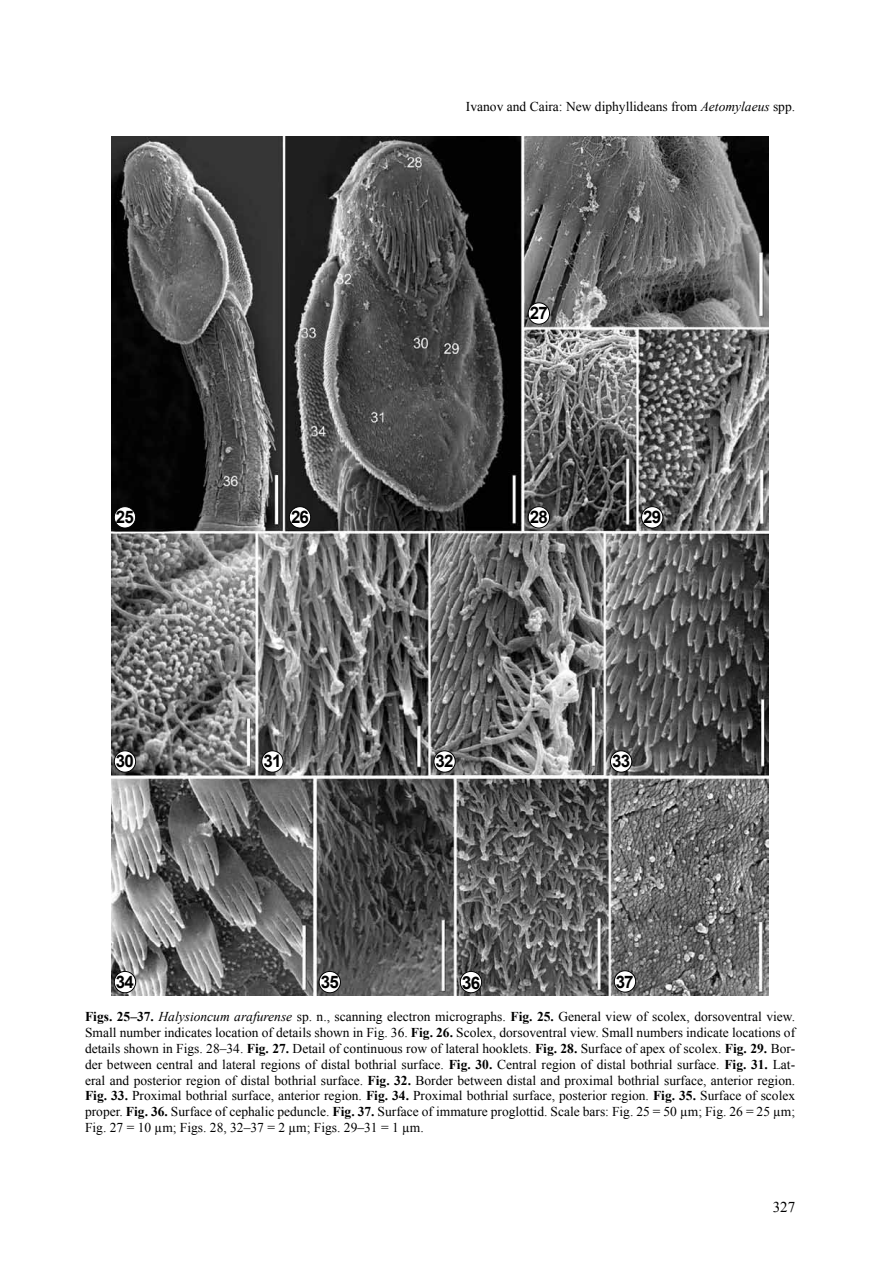
<style>
.page{position:relative;width:893px;height:1263px;background:#fff}
.page>*{position:absolute;margin:0;border:0;box-sizing:border-box;transform-origin:0 0}
.t1{font:700 18px "Arial";color:#000}
.t2{font:700 17.25px "Arial";letter-spacing:-.05em;color:#000}
.t3{font:15px "Times New Roman";color:#000}
.t4{font:13.5px/15.8px "Times New Roman";color:#000;text-align:justify}
.s1{font-style:italic}
.s2{font-size:17.25px}
.s3{font-weight:700}
</style>
<div class="page">
<img style="left:111px;top:136px;width:658px;height:859px">
<div style="left:642px;top:507px;width:21px;height:21px;background:#fff;border-radius:50%"></div>
<div style="left:641px;top:506px;width:22px;height:22px;border:1px solid #000;border-radius:50%"></div>
<div style="left:114px;top:751px;width:22px;height:21px;background:#fff;border-radius:50%"></div>
<div style="left:114px;top:751px;width:22px;height:21px;border:1px solid #000;border-radius:50%"></div>
<div style="left:262px;top:751px;width:21px;height:21px;background:#fff;border-radius:50%"></div>
<div style="left:262px;top:751px;width:21px;height:21px;border:1px solid #000;border-radius:50%"></div>
<div style="left:610px;top:751px;width:22px;height:21px;background:#fff;border-radius:50%"></div>
<div style="left:610px;top:751px;width:22px;height:21px;border:1px solid #000;border-radius:50%"></div>
<div style="left:114px;top:971px;width:22px;height:22px;background:#fff;border-radius:50%"></div>
<div style="left:114px;top:971px;width:22px;height:22px;border:1px solid #000;border-radius:50%"></div>
<div style="left:614px;top:971px;width:22px;height:21px;background:#fff;border-radius:50%"></div>
<div style="left:614px;top:970px;width:22px;height:22px;border:1px solid #000;border-radius:50%"></div>
<div style="left:434px;top:751px;width:21px;height:21px;background:#fff;border-radius:50%"></div>
<div style="left:434px;top:751px;width:21px;height:21px;border:1px solid #000;border-radius:50%"></div>
<div style="left:319px;top:971px;width:21px;height:22px;background:#fff;border-radius:50%"></div>
<div style="left:319px;top:971px;width:22px;height:22px;border:1px solid #000;border-radius:50%"></div>
<div style="left:460px;top:971px;width:22px;height:22px;background:#fff;border-radius:50%"></div>
<div style="left:460px;top:971px;width:22px;height:22px;border:1px solid #000;border-radius:50%"></div>
<div style="left:114px;top:507px;width:22px;height:21px;background:#fff;border-radius:50%"></div>
<div style="left:114px;top:506px;width:22px;height:22px;border:1px solid #000;border-radius:50%"></div>
<div style="left:289px;top:507px;width:22px;height:21px;background:#fff;border-radius:50%"></div>
<div style="left:289px;top:506px;width:22px;height:22px;border:1px solid #000;border-radius:50%"></div>
<div style="left:528px;top:303px;width:21px;height:21px;background:#fff;border-radius:50%"></div>
<div style="left:528px;top:303px;width:22px;height:21px;border:1px solid #000;border-radius:50%"></div>
<div style="left:528px;top:507px;width:21px;height:21px;background:#fff;border-radius:50%"></div>
<div style="left:528px;top:506px;width:22px;height:22px;border:1px solid #000;border-radius:50%"></div>
<p class="t4" style="left:466px;top:98px;width:331px">Ivanov and Caira: New diphyllideans from <span class="s1">Aetomylaeus</span> spp.</p>
<p class="t2" style="left:116px;top:506px;width:19px">25</p>
<p class="t2" style="left:291px;top:506px;width:19px">26</p>
<p class="t2" style="left:530px;top:302px;width:19px">27</p>
<p class="t2" style="left:530px;top:506px;width:19px">28</p>
<p class="t2" style="left:643px;top:506px;width:19px">29</p>
<p class="t2" style="left:116px;top:750px;width:19px">30</p>
<p class="t2" style="left:263px;top:750px;width:19px">31</p>
<p class="t2" style="left:612px;top:750px;width:19px">33</p>
<p class="t2" style="left:436px;top:750px;width:19px">32</p>
<p class="t2" style="left:321px;top:970px;width:19px">35</p>
<h1 class="t1" style="left:462px;top:970px;width:20px">3<span class="s2">6</span></h1>
<p class="t2" style="left:116px;top:970px;width:19px">34</p>
<p class="t2" style="left:616px;top:971px;width:19px">37</p>
<p class="t4" style="left:85px;top:1009px;width:712px"><span class="s3">Figs. 25–37.</span> <span class="s1">Halysioncum arafurense</span> sp. n., scanning electron micrographs. <span class="s3">Fig. 25.</span> General view of scolex, dorsoventral view.<br>Small number indicates location of details shown in Fig. 36. <span class="s3">Fig. 26.</span> Scolex, dorsoventral view. Small numbers indicate locations of details shown in Figs. 28–34. <span class="s3">Fig. 27.</span> Detail of continuous row of lateral hooklets. <span class="s3">Fig. 28.</span> Surface of apex of scolex. <span class="s3">Fig. 29.</span> Bor&shy;der between central and lateral regions of distal bothrial surface. <span class="s3">Fig. 30.</span> Central region of distal bothrial surface. <span class="s3">Fig. 31.</span> Lat&shy;eral and posterior region of distal bothrial surface. <span class="s3">Fig. 32.</span> Border between distal and proximal bothrial surface, anterior region.<br><span class="s3">Fig. 33.</span> Proximal bothrial surface, anterior region. <span class="s3">Fig. 34.</span> Proximal bothrial surface, posterior region. <span class="s3">Fig. 35.</span> Surface of scolex proper. <span class="s3">Fig. 36.</span> Surface of cephalic peduncle. <span class="s3">Fig. 37.</span> Surface of immature proglottid. Scale bars: Fig. 25 = 50 µm; Fig. 26 = 25 µm; Fig. 27 = 10 µm; Figs. 28, 32–37 = 2 µm; Figs. 29–31 = 1 µm.</p>
<p class="t3" style="left:773px;top:1196px;width:24px">327</p>
</div>
